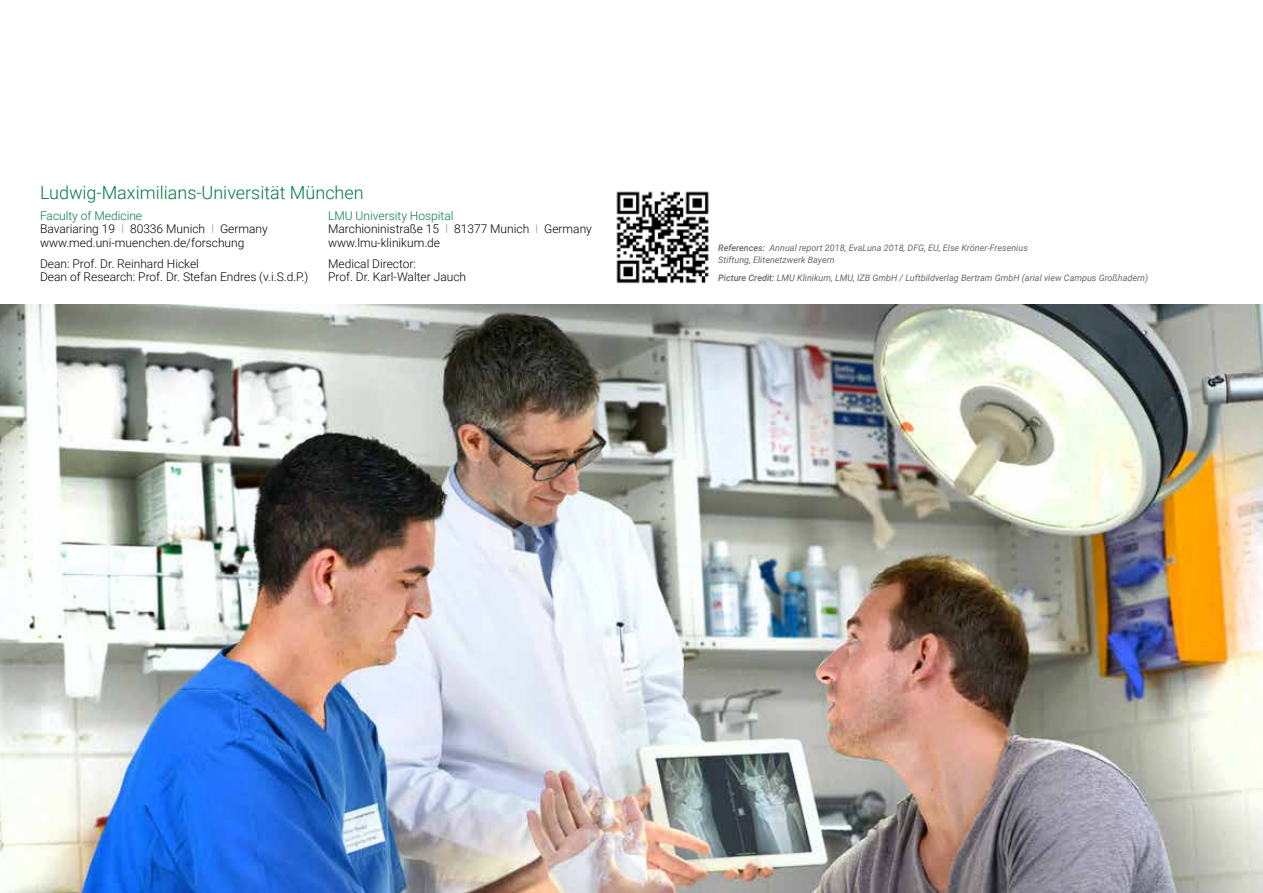
<style>
.page{position:relative;width:1263px;height:893px;background:#fff}
.page>*{position:absolute;margin:0;border:0;box-sizing:border-box;transform-origin:0 0}
.t1{font:300 18px "Roboto";color:#007b41}
.t2{font:300 12px/13.5px "Roboto";color:#000}
.t3{font:italic 9px/12px "Roboto";color:#686868}
.s1{color:#007b41}
.s2{color:#9d9d9c}
.s3{font-weight:500}
</style>
<div class="page">
<img style="left:0;top:304px;width:1263px;height:589px">
<img style="left:616px;top:191px;width:93px;height:93px">
<h1 class="t1" style="left:40px;top:180px;width:325px">Ludwig-Maximilians-Universität München</h1>
<p class="t2" style="left:40px;top:208px;width:229px"><span class="s1">Faculty of Medicine<br></span>Bavariaring 19 <span class="s2">I</span> 80336 Munich <span class="s2">I</span> Germany www.med.uni-muenchen.de/forschung</p>
<p class="t2" style="left:328px;top:208px;width:265px"><span class="s1">LMU University Hospital<br></span>Marchioninistraße 15 <span class="s2">I</span> 81377 Munich <span class="s2">I</span> Germany www.lmu-klinikum.de</p>
<p class="t2" style="left:40px;top:256px;width:270px">Dean: Prof. Dr. Reinhard Hickel<br>Dean of Research: Prof. Dr. Stefan Endres (v.i.S.d.P.)</p>
<p class="t2" style="left:328px;top:256px;width:139px">Medical Director:<br>Prof. Dr. Karl-Walter Jauch</p>
<p class="t3" style="left:718px;top:241px;width:311px"><span class="s3">References:</span> Annual report 2018, EvaLuna 2018, DFG, EU, Else Kröner-Fresenius<br>Stiftung, Elitenetzwerk Bayern</p>
<p class="t3" style="left:718px;top:271px;width:431px"><span class="s3">Picture Credit:</span> LMU Klinikum, LMU, IZB GmbH / Luftbildverlag Bertram GmbH (arial view Campus Großhadern)</p>
</div>
